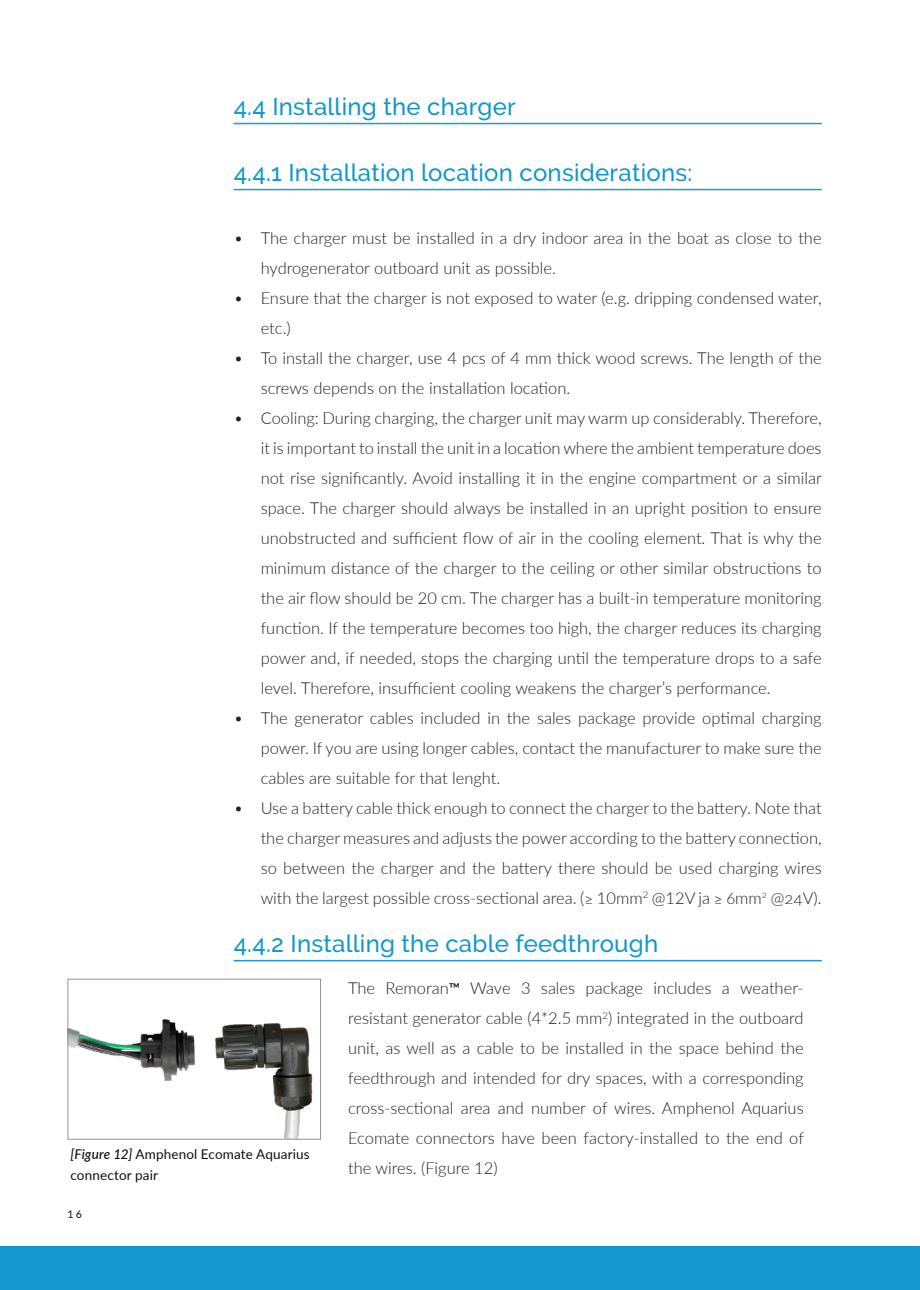
<style>
.page{position:relative;width:920px;height:1290px;background:#fff}
.page>*{position:absolute;margin:0;border:0;box-sizing:border-box;transform-origin:0 0}
.Section_Title_Remora{font:500 24px "Raleway";letter-spacing:.01em;color:#1397cd}
.Remoran_Body{font:300 16.5px/30px "Lato";color:#231f20;text-align:justify}
.Caption_Text_Remoran{font:13.5px/21px "Lato";letter-spacing:.01em;color:#120d15}
.t1{font:500 10.5px "Lato";color:#231f20}
.s1{font-weight:500;font-size:15px;color:#120d15}
.s2{font-weight:500;font-style:italic}
</style>
<div class="page">
<div style="left:0;top:1246px;width:920px;height:44px;background:#1397cd"></div>
<hr style="left:234px;top:123px;width:588px;height:1px;background:#1397cd">
<hr style="left:234px;top:124px;width:588px;height:1px;background:#1397cd">
<hr style="left:234px;top:189px;width:588px;height:1px;background:#1397cd">
<hr style="left:234px;top:190px;width:588px;height:1px;background:#1397cd">
<hr style="left:234px;top:960px;width:588px;height:1px;background:#1397cd">
<hr style="left:234px;top:961px;width:588px;height:1px;background:#1397cd">
<img style="left:70px;top:1019px;width:243px;height:118px">
<div style="left:68px;top:979px;width:253px;height:160px;border:1px solid #939495"></div>
<p class="Section_Title_Remora" style="left:234px;top:92px;width:284px">4.4 Installing the charger</p>
<p class="Section_Title_Remora" style="left:234px;top:158px;width:460px">4.4.1 Installation location considerations:</p>
<p class="Remoran_Body" style="left:261px;top:222px;width:562px;text-indent:-27px">• The charger must be installed in a dry indoor area in the boat as close to the hydrogenerator outboard unit as possible.</p>
<p class="Remoran_Body" style="left:261px;top:282px;width:562px;text-indent:-27px">• Ensure that the charger is not exposed to water (e.g. dripping condensed water, etc.)</p>
<p class="Remoran_Body" style="left:261px;top:342px;width:562px;text-indent:-27px">• To install the charger, use 4 pcs of 4 mm thick wood screws. The length of the screws depends on the installation location.</p>
<p class="Remoran_Body" style="left:261px;top:402px;width:563px;text-indent:-27px">• Cooling: During charging, the charger unit may warm up considerably. Therefore, it is important to install the unit in a location where the ambient temperature does not rise significantly. Avoid installing it in the engine compartment or a similar space. The charger should always be installed in an upright position to ensure unobstructed and sufficient flow of air in the cooling element. That is why the minimum distance of the charger to the ceiling or other similar obstructions to the air flow should be 20 cm. The charger has a built-in temperature monitoring function. If the temperature becomes too high, the charger reduces its charging power and, if needed, stops the charging until the temperature drops to a safe level. Therefore, insufficient cooling weakens the charger’s performance.</p>
<p class="Remoran_Body" style="left:261px;top:702px;width:562px;text-indent:-27px">• The generator cables included in the sales package provide optimal charging power. If you are using longer cables, contact the manufacturer to make sure the cables are suitable for that lenght.</p>
<p class="Remoran_Body" style="left:261px;top:792px;width:562px;text-indent:-27px">• Use a battery cable thick enough to connect the charger to the battery. Note that the charger measures and adjusts the power according to the battery connection, so between the charger and the battery there should be used charging wires with the largest possible cross-sectional area. (≥ 10mm<sup>2</sup> @12V ja ≥ 6mm<sup>2</sup> @24V).</p>
<p class="Section_Title_Remora" style="left:234px;top:929px;width:426px">4.4.2 Installing the cable feedthrough</p>
<p class="Remoran_Body" style="left:348px;top:972px;width:457px">The Remoran<span class="s1">™</span> Wave 3 sales package includes a weather&shy;resistant generator cable (4*2.5 mm<sup>2</sup>) integrated in the outboard unit, as well as a cable to be installed in the space behind the feedthrough and intended for dry spaces, with a corresponding cross-sectional area and number of wires. Amphenol Aquarius Ecomate connectors have been factory-installed to the end of the wires. (Figure 12)</p>
<p class="Caption_Text_Remoran" style="left:70px;top:1143px;width:241px"><span class="s2">[Figure 12]</span> Amphenol Ecomate Aquarius connector pair</p>
<p class="t1" style="left:68px;top:1206px;width:16px">16</p>
</div>
